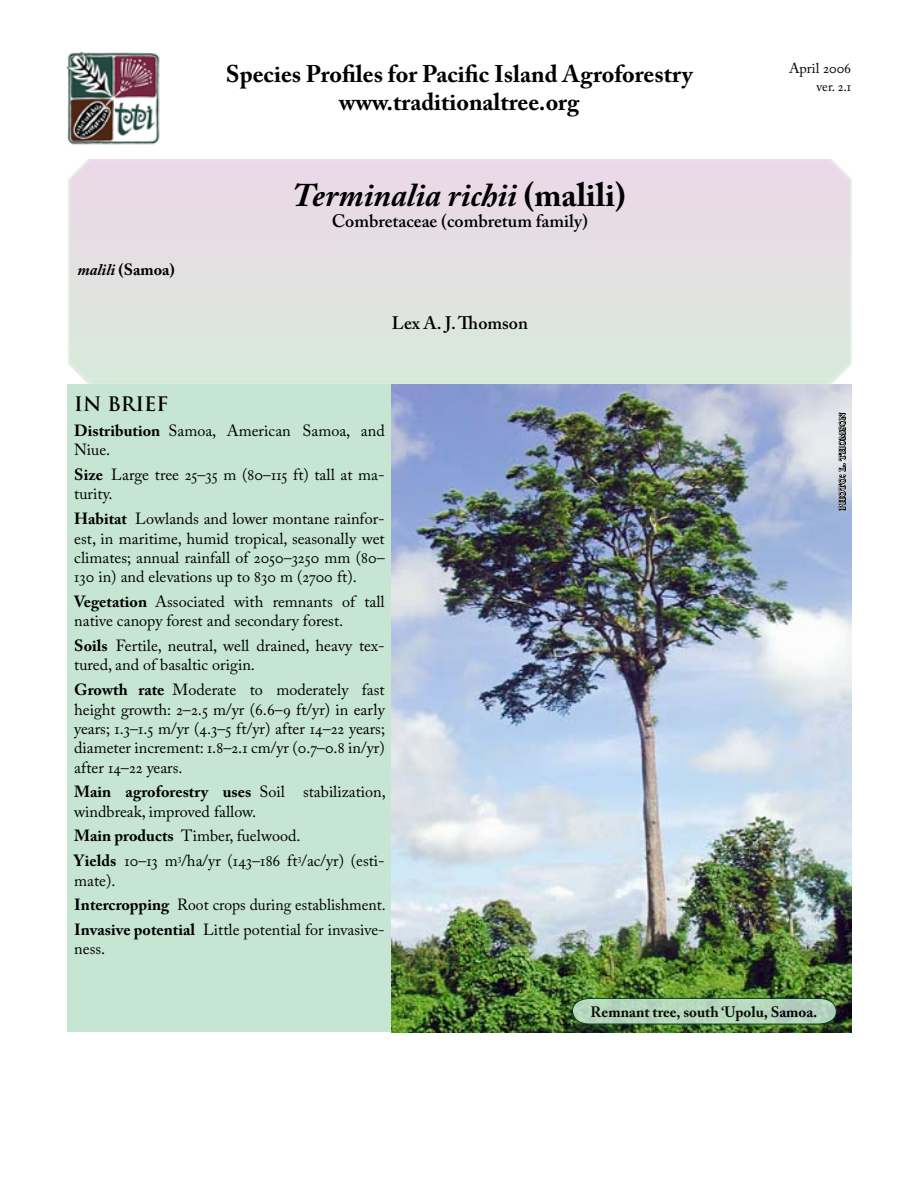
<style>
.page{position:relative;width:918px;height:1188px;background:#fff}
.page>*{position:absolute;margin:0;border:0;box-sizing:border-box;transform-origin:0 0}
.t1{font:italic 700 33px "Adobe Caslon Pro";color:#000}
.t2{font:700 24px/28.8px "Adobe Caslon Pro";color:#000;text-align:center}
.t3{font:700 19.5px "Trajan Pro";color:#000}
.t4{font:600 18px "Adobe Caslon Pro";color:#000}
.t5{font:16.2px/19.4px "Adobe Caslon Pro";color:#000}
.t6{font:700 16.2px "Adobe Caslon Pro";color:#000}
.t7{font:700 15px "Adobe Caslon Pro";color:#000}
.t8{font:14.25px "Adobe Caslon Pro";color:#000}
.t9{font:13.5px "Adobe Caslon Pro";color:#000}
.t10{font:12px "Adobe Caslon Pro";letter-spacing:-.005em;color:#fff}
.s1{font-style:italic}
.s2{font-style:normal}
.s3{font-weight:700}
</style>
<div class="page">
<svg style="left:67px;top:159px;width:785px;height:228px;background:#e2e0e1"></svg>
<img style="left:392px;top:384px;width:459px;height:648px">
<div style="left:68px;top:384px;width:324px;height:648px;background:#c6e5d3"></div>
<svg style="left:837px;top:412px;width:10px;height:99px"></svg>
<img style="left:66px;top:51px;width:94px;height:94px">
<svg style="left:571px;top:997px;width:267px;height:28px;background:#9fc1a5"></svg>
<h2 class="t2" style="left:226px;top:59px;width:468px">Species Profiles for Pacific Island Agroforestry www.traditionaltree.org</h2>
<p class="t8" style="left:789px;top:60px;width:64px">April 2006</p>
<p class="t9" style="left:816px;top:79px;width:36px">ver. 2.1</p>
<p class="t6" style="left:77px;top:260px;width:99px"><span class="s1">malili</span> (Samoa)</p>
<h1 class="t1" style="left:292px;top:175px;width:335px">Terminalia richii <span class="s2">(malili)</span></h1>
<p class="t4" style="left:332px;top:211px;width:258px">Combretaceae (combretum family)</p>
<p class="t4" style="left:392px;top:312px;width:138px">Lex A. J. Thomson</p>
<p class="t3" style="left:74px;top:392px;width:96px">IN BRIEF</p>
<p class="t5" style="left:74px;top:421px;width:312px"><span class="s3">Distribution</span> Samoa, American Samoa, and<br>Niue.</p>
<p class="t5" style="left:74px;top:465px;width:312px"><span class="s3">Size</span> Large tree 25–35 m (80–115 ft) tall at ma&shy;turity.</p>
<p class="t5" style="left:74px;top:509px;width:312px;text-align:justify"><span class="s3">Habitat</span> Lowlands and lower montane rainfor&shy;est, in maritime, humid tropical, seasonally wet climates; annual rainfall of 2050–3250 mm (80– 130 in) and elevations up to 830 m (2700 ft).</p>
<p class="t5" style="left:74px;top:592px;width:312px"><span class="s3">Vegetation</span> Associated with remnants of tall native canopy forest and secondary forest.</p>
<p class="t5" style="left:74px;top:636px;width:312px"><span class="s3">Soils</span> Fertile, neutral, well drained, heavy tex&shy;tured, and of basaltic origin.</p>
<p class="t5" style="left:74px;top:680px;width:312px;text-align:justify"><span class="s3">Growth rate</span> Moderate to moderately fast height growth: 2–2.5 m/yr (6.6–9 ft/yr) in early years; 1.3–1.5 m/yr (4.3–5 ft/yr) after 14–22 years; diameter increment: 1.8–2.1 cm/yr (0.7–0.8 in/yr) after 14–22 years.</p>
<p class="t5" style="left:74px;top:782px;width:313px"><span class="s3">Main agroforestry uses</span> Soil stabilization, windbreak, improved fallow.</p>
<p class="t5" style="left:74px;top:823px;width:312px;line-height:24.8px"><span class="s3">Main products</span> Timber, fuelwood.<br><span class="s3">Yields</span> 10–13 m<sup>3</sup>/ha/yr (143–186 ft<sup>3</sup>/ac/yr) (esti-</p>
<p class="t5" style="left:74px;top:868px;width:313px;line-height:24.8px">mate).<br><span class="s3">Intercropping</span> Root crops during establishment.<br><span class="s3">Invasive potential</span> Little potential for invasive-</p>
<p class="t5" style="left:74px;top:939px;width:33px">ness.</p>
<p class="t10" style="left:834px;top:510px;width:99px;rotate:-90deg">photo: L. Thomson</p>
<p class="t7" style="left:591px;top:1003px;width:228px">Remnant tree, south ‘Upolu, Samoa.</p>
</div>
